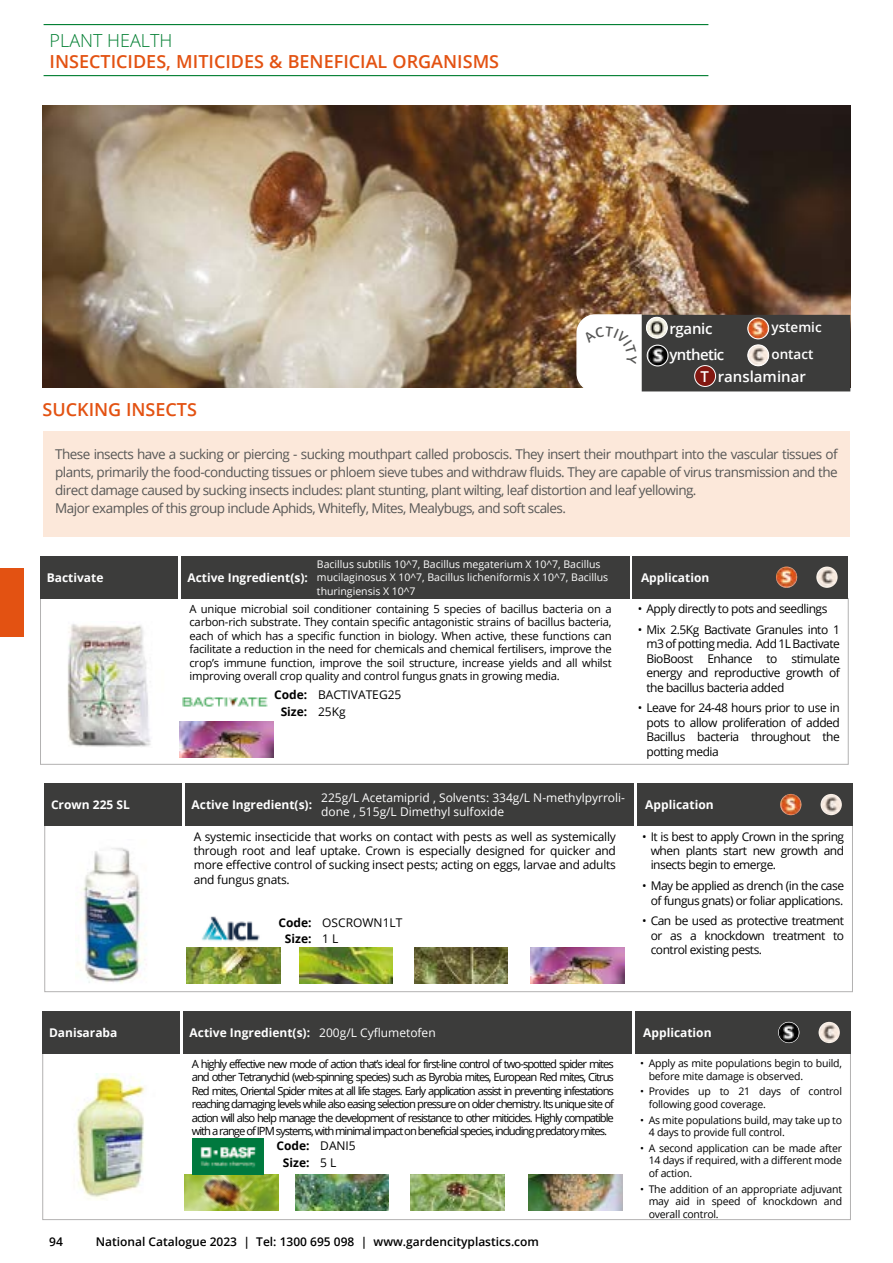
<style>
.page{position:relative;width:893px;height:1263px;background:#fff}
.page>*{position:absolute;margin:0;border:0;box-sizing:border-box;transform-origin:0 0}
.PRCAT2_TOC_Heading2_Category{font:600 18px "Open Sans";color:#e35212}
.PRCAT_Category_Contents_Products{font:600 18px "Open Sans";color:#e35212}
.Category_Contents_Title_1{font:300 18px "Open Sans";color:#007e31}
.Cell_Title_PH_white_SENT_left{font:600 15px "Open Sans";color:#fff}
.Cell_Title_PH_white_SENT_left-2{font:600 15px "Open Sans";letter-spacing:-.04em;color:#fff}
.Cell_Title_PH_white_SENT_left-3{font:600 15px "Open Sans";letter-spacing:-.02em;color:#fff}
.Heading_PH_Body_Text_grey_80{font:13.5px/18px "Open Sans";letter-spacing:-.04em;color:#575756;text-align:justify}
.Cell_Title_SUBSTRATES_white_CAPS_100{font:600 13.5px "Open Sans";color:#fff}
.Product_Description{font:12px/14.4px "Open Sans";letter-spacing:-.04em;color:#000;text-align:justify}
.Active_Ingredients{font:12px/13.5px "Open Sans";color:#fff}
.GCP_Nat_Cat_footer{font:600 12px "Open Sans";color:#000}
.Active_Ingredients-2{font:700 12px "Open Sans";color:#fff}
.Application{font:700 12px "Open Sans";color:#fff}
.t1{font:700 12px "Open Sans";color:#000}
.PRCATName{font:700 12px "Open Sans";color:#fff}
.Product_Description-2{font:12px "Open Sans";color:#000}
.GCP_Nat_Cat_footer_page_no{font:600 12px "Open Sans";color:#000}
.Product_Description-3{font:11.25px/13.5px "Open Sans";letter-spacing:-.055em;color:#000;text-align:justify}
.t2{font:10.5px/12.6px "Open Sans";letter-spacing:-.02em;color:#000}
.Active_Ingredients-3{font:10.5px/13.5px "Open Sans";color:#fff}
</style>
<div class="page">
<div style="left:0;top:569px;width:24px;height:68px;background:#e35212"></div>
<hr style="left:44px;top:24px;width:664px;height:1px;background:#007e31">
<hr style="left:44px;top:75px;width:664px;height:1px;background:#007e31">
<img style="left:43px;top:105px;width:807px;height:283px">
<div style="left:43px;top:431px;width:806px;height:106px;background:#fce8da"></div>
<div style="left:45px;top:825px;width:808px;height:167px;border:1px solid #b3b2b2"></div>
<div style="left:185px;top:783px;width:449px;height:42px;background:#3c3c3b"></div>
<div style="left:45px;top:783px;width:137px;height:43px;background:#3c3c3b"></div>
<img style="left:202px;top:916px;width:58px;height:26px">
<img style="left:76px;top:848px;width:71px;height:135px">
<div style="left:637px;top:783px;width:216px;height:43px;background:#3c3c3b"></div>
<img style="left:821px;top:794px;width:21px;height:21px;border-radius:11px">
<img style="left:780px;top:794px;width:21px;height:21px;border-radius:11px">
<img style="left:186px;top:947px;width:94px;height:36px">
<img style="left:299px;top:947px;width:94px;height:36px">
<img style="left:415px;top:947px;width:93px;height:36px">
<img style="left:530px;top:947px;width:94px;height:36px">
<div style="left:181px;top:556px;width:449px;height:42px;background:#3c3c3b"></div>
<div style="left:40px;top:556px;width:138px;height:42px;background:#3c3c3b"></div>
<img style="left:182px;top:696px;width:85px;height:11px">
<img style="left:67px;top:624px;width:84px;height:123px">
<div style="left:632px;top:556px;width:216px;height:42px;background:#3c3c3b"></div>
<img style="left:816px;top:566px;width:22px;height:22px;border-radius:11px">
<img style="left:776px;top:566px;width:21px;height:22px;border-radius:11px">
<img style="left:180px;top:722px;width:93px;height:35px">
<div style="left:43px;top:1053px;width:808px;height:167px;border:1px solid #b3b2b2"></div>
<div style="left:183px;top:1011px;width:449px;height:42px;background:#3c3c3b"></div>
<div style="left:43px;top:1011px;width:137px;height:42px;background:#3c3c3b"></div>
<div style="left:635px;top:1011px;width:216px;height:42px;background:#3c3c3b"></div>
<img style="left:819px;top:1022px;width:21px;height:21px;border-radius:11px">
<img style="left:778px;top:1022px;width:21px;height:21px;border-radius:11px">
<div style="left:778px;top:1022px;width:21px;height:21px;border:1px solid #fff;border-radius:50%"></div>
<img style="left:185px;top:1174px;width:93px;height:36px">
<img style="left:295px;top:1174px;width:94px;height:36px">
<img style="left:411px;top:1174px;width:94px;height:36px">
<img style="left:528px;top:1174px;width:94px;height:36px">
<img style="left:76px;top:1073px;width:69px;height:126px">
<img style="left:192px;top:1139px;width:71px;height:35px">
<svg style="left:576px;top:313px;width:274px;height:79px"></svg>
<p class="Category_Contents_Title_1" style="left:50px;top:28px;width:124px">PLANT HEALTH</p>
<p class="PRCAT2_TOC_Heading2_Category" style="left:50px;top:49px;width:451px">INSECTICIDES, MITICIDES &amp; BENEFICIAL ORGANISMS</p>
<p class="PRCAT_Category_Contents_Products" style="left:43px;top:397px;width:156px">SUCKING INSECTS</p>
<p class="Cell_Title_PH_white_SENT_left-3" style="left:669px;top:318px;width:45px">rganic</p>
<p class="Cell_Title_PH_white_SENT_left-2" style="left:669px;top:344px;width:56px">ynthetic</p>
<p class="Cell_Title_SUBSTRATES_white_CAPS_100" style="left:771px;top:318px;width:52px">ystemic</p>
<p class="Cell_Title_SUBSTRATES_white_CAPS_100" style="left:771px;top:345px;width:43px">ontact</p>
<p class="Cell_Title_PH_white_SENT_left-3" style="left:701px;top:366px;width:10px">T</p>
<p class="Cell_Title_PH_white_SENT_left" style="left:718px;top:366px;width:90px">ranslaminar</p>
<p class="Heading_PH_Body_Text_grey_80" style="left:55px;top:445px;width:784px">These insects have a sucking or piercing - sucking mouthpart called proboscis. They insert their mouthpart into the vascular tissues of plants, primarily the food-conducting tissues or phloem sieve tubes and withdraw fluids. They are capable of virus transmission and the direct damage caused by sucking insects includes: plant stunting, plant wilting, leaf distortion and leaf yellowing.</p>
<p class="Heading_PH_Body_Text_grey_80" style="left:55px;top:499px;width:512px">Major examples of this group include Aphids, Whitefly, Mites, Mealybugs, and soft scales.</p>
<p class="Active_Ingredients-3" style="left:317px;top:557px;width:293px">Bacillus subtilis 10^7, Bacillus megaterium X 10^7, Bacillus mucilaginosus X 10^7, Bacillus licheniformis X 10^7, Bacillus thuringiensis X 10^7</p>
<p class="PRCATName" style="left:47px;top:569px;width:58px">Bactivate</p>
<p class="Active_Ingredients-2" style="left:187px;top:569px;width:122px">Active Ingredient(s):</p>
<p class="Product_Description-3" style="left:190px;top:601px;width:424px">A unique microbial soil conditioner containing 5 species of bacillus bacteria on a carbon-rich substrate. They contain specific antagonistic strains of bacillus bacteria, each of which has a specific function in biology. When active, these functions can facilitate a reduction in the need for chemicals and chemical fertilisers, improve the crop’s immune function, improve the soil structure, increase yields and all whilst improving overall crop quality and control fungus gnats in growing media.</p>
<p class="Product_Description" style="left:638px;top:601px;width:191px">• Apply directly to pots and seedlings</p>
<p class="Application" style="left:641px;top:569px;width:70px">Application</p>
<p class="Product_Description" style="left:646px;top:622px;width:195px;text-indent:-9px">• Mix 2.5Kg Bactivate Granules into 1 m3 of potting media. Add 1L Bactivate BioBoost Enhance to stimulate energy and reproductive growth of the bacillus bacteria added</p>
<p class="Product_Description" style="left:646px;top:700px;width:195px;text-indent:-9px">• Leave for 24-48 hours prior to use in pots to allow proliferation of added Bacillus bacteria throughout the potting media</p>
<p class="t1" style="left:274px;top:686px;width:35px">Code:</p>
<p class="t1" style="left:281px;top:703px;width:28px">Size:</p>
<p class="Product_Description-2" style="left:318px;top:687px;width:85px">BACTIVATEG25</p>
<p class="Product_Description" style="left:318px;top:704px;width:29px">25Kg</p>
<p class="Active_Ingredients" style="left:321px;top:791px;width:305px">225g/L Acetamiprid , Solvents: 334g/L N-methylpyrroli&shy;done , 515g/L Dimethyl sulfoxide</p>
<p class="PRCATName" style="left:51px;top:796px;width:80px">Crown 225 SL</p>
<p class="Active_Ingredients-2" style="left:192px;top:796px;width:122px">Active Ingredient(s):</p>
<p class="Product_Description" style="left:194px;top:829px;width:424px">A systemic insecticide that works on contact with pests as well as systemically through root and leaf uptake. Crown is especially designed for quicker and more effective control of sucking insect pests; acting on eggs, larvae and adults and fungus gnats.</p>
<p class="Product_Description" style="left:651px;top:829px;width:195px;text-indent:-9px">• It is best to apply Crown in the spring when plants start new growth and insects begin to emerge.</p>
<p class="Application" style="left:645px;top:796px;width:70px">Application</p>
<p class="Product_Description" style="left:642px;top:878px;width:203px;text-align:right">• May be applied as drench (in the case of fungus gnats) or foliar applications.</p>
<p class="Product_Description" style="left:651px;top:913px;width:195px;text-indent:-9px">• Can be used as protective treatment or as a knockdown treatment to control existing pests.</p>
<p class="t1" style="left:278px;top:914px;width:35px">Code:</p>
<p class="t1" style="left:285px;top:930px;width:28px">Size:</p>
<p class="Product_Description-2" style="left:322px;top:914px;width:82px">OSCROWN1LT</p>
<p class="Product_Description" style="left:322px;top:931px;width:18px">1 L</p>
<p class="Active_Ingredients" style="left:319px;top:1025px;width:118px">200g/L Cyflumetofen</p>
<p class="Application" style="left:643px;top:1024px;width:70px">Application</p>
<p class="PRCATName" style="left:49px;top:1024px;width:70px">Danisaraba</p>
<p class="Active_Ingredients-2" style="left:190px;top:1024px;width:122px">Active Ingredient(s):</p>
<p class="Product_Description-3" style="left:192px;top:1057px;width:424px">A highly effective new mode of action that’s ideal for first-line control of two-spotted spider mites and other Tetranychid (web-spinning species) such as Byrobia mites, European Red mites, Citrus Red mites, Oriental Spider mites at all life stages. Early application assist in preventing infestations reaching damaging levels while also easing selection pressure on older chemistry. Its unique site of action will also help manage the development of resistance to other miticides. Highly compatible with a range of IPM systems, with minimal impact on beneficial species, including predatory mites.</p>
<p class="t2" style="left:649px;top:1057px;width:195px;text-indent:-9px">• Apply as mite populations begin to build, before mite damage is observed.</p>
<p class="t2" style="left:649px;top:1085px;width:195px;text-indent:-9px">• Provides up to 21 days of control following good coverage.</p>
<p class="t2" style="left:649px;top:1113px;width:195px;text-indent:-9px">• As mite populations build, may take up to<br>4 days to provide full control.</p>
<p class="t2" style="left:649px;top:1141px;width:195px;text-align:justify;text-indent:-9px">• A second application can be made after 14 days if required, with a different mode of action.</p>
<p class="t2" style="left:649px;top:1182px;width:195px;text-align:justify;text-indent:-9px">• The addition of an appropriate adjuvant may aid in speed of knockdown and overall control.</p>
<p class="t1" style="left:276px;top:1137px;width:35px">Code:</p>
<p class="t1" style="left:283px;top:1154px;width:28px">Size:</p>
<p class="Product_Description" style="left:320px;top:1138px;width:37px">DANI5</p>
<p class="Product_Description" style="left:320px;top:1155px;width:18px">5 L</p>
<p class="GCP_Nat_Cat_footer_page_no" style="left:49px;top:1233px;width:15px">94</p>
<p class="GCP_Nat_Cat_footer" style="left:96px;top:1233px;width:445px">National Catalogue 2023 | Tel: 1300 695 098 | www.gardencityplastics.com</p>
</div>
